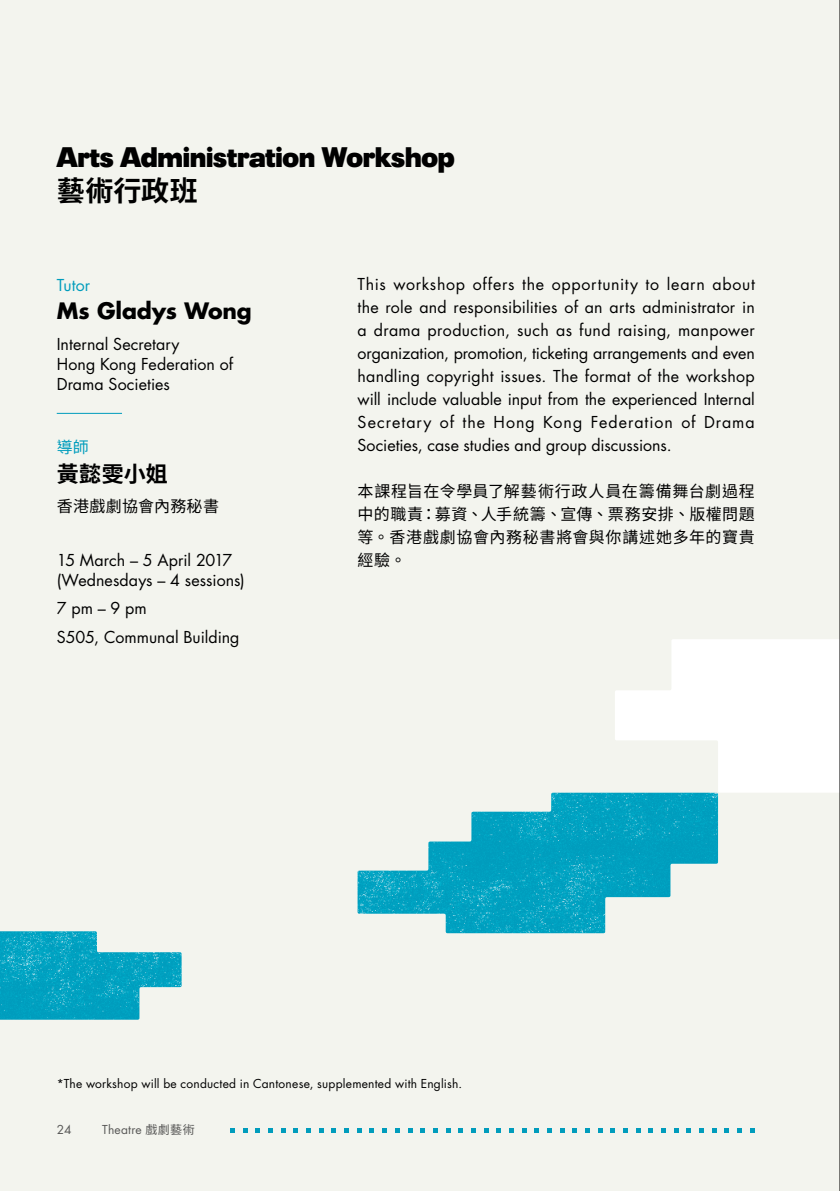
<style>
.page{position:relative;width:840px;height:1191px;background:#fff}
.page>*{position:absolute;margin:0;border:0;box-sizing:border-box;transform-origin:0 0}
.t1{font:900 28px "Plak";color:#000}
.t2{font:700 28px "Noto Sans CJ Ktc";letter-spacing:.01em;color:#000}
.t3{font:700 22px "Futura";letter-spacing:-.005em;color:#000}
.t4{font:700 22px "Noto Sans CJ Ktc";letter-spacing:.015em;color:#000}
.t5{font:16px/23px "Futura";color:#000}
.t6{font:16px/23px "Noto Sans CJ Ktc";letter-spacing:.035em;color:#000;text-align:justify}
.t7{font:16px "Noto Sans CJ Ktc";letter-spacing:.015em;color:#000}
.t8{font:16px "Futura";letter-spacing:.005em;color:#009cbc}
.t9{font:16px "Noto Sans CJ Ktc";color:#009cbc}
.t10{font:12px "Futura";letter-spacing:.02em;color:#000}
.t11{font:12px "Futura";letter-spacing:.02em;color:#575756}
.s1{font-family:"Noto Sans CJ Ktc"}
</style>
<div class="page">
<div style="left:0;top:0;width:839px;height:1191px;background:#f3f4ee"></div>
<svg style="left:230px;top:1128px;width:5px;height:5px"></svg>
<svg style="left:243px;top:1128px;width:4px;height:5px"></svg>
<svg style="left:255px;top:1128px;width:5px;height:5px"></svg>
<svg style="left:268px;top:1128px;width:5px;height:5px"></svg>
<svg style="left:281px;top:1128px;width:4px;height:5px"></svg>
<svg style="left:293px;top:1128px;width:5px;height:5px"></svg>
<svg style="left:306px;top:1128px;width:5px;height:5px"></svg>
<svg style="left:319px;top:1128px;width:4px;height:5px"></svg>
<svg style="left:331px;top:1128px;width:5px;height:5px"></svg>
<svg style="left:344px;top:1128px;width:5px;height:5px"></svg>
<svg style="left:357px;top:1128px;width:4px;height:5px"></svg>
<svg style="left:369px;top:1128px;width:5px;height:5px"></svg>
<svg style="left:382px;top:1128px;width:5px;height:5px"></svg>
<svg style="left:395px;top:1128px;width:4px;height:5px"></svg>
<svg style="left:408px;top:1128px;width:4px;height:5px"></svg>
<svg style="left:420px;top:1128px;width:5px;height:5px"></svg>
<svg style="left:433px;top:1128px;width:4px;height:5px"></svg>
<svg style="left:446px;top:1128px;width:4px;height:5px"></svg>
<svg style="left:458px;top:1128px;width:5px;height:5px"></svg>
<svg style="left:471px;top:1128px;width:4px;height:5px"></svg>
<svg style="left:484px;top:1128px;width:4px;height:5px"></svg>
<svg style="left:496px;top:1128px;width:5px;height:5px"></svg>
<svg style="left:509px;top:1128px;width:4px;height:5px"></svg>
<svg style="left:522px;top:1128px;width:4px;height:5px"></svg>
<svg style="left:534px;top:1128px;width:5px;height:5px"></svg>
<svg style="left:547px;top:1128px;width:4px;height:5px"></svg>
<svg style="left:560px;top:1128px;width:4px;height:5px"></svg>
<svg style="left:572px;top:1128px;width:5px;height:5px"></svg>
<svg style="left:585px;top:1128px;width:4px;height:5px"></svg>
<svg style="left:598px;top:1128px;width:4px;height:5px"></svg>
<svg style="left:610px;top:1128px;width:5px;height:5px"></svg>
<svg style="left:623px;top:1128px;width:4px;height:5px"></svg>
<svg style="left:636px;top:1128px;width:4px;height:5px"></svg>
<svg style="left:648px;top:1128px;width:4px;height:5px"></svg>
<svg style="left:661px;top:1128px;width:4px;height:5px"></svg>
<svg style="left:674px;top:1128px;width:4px;height:5px"></svg>
<svg style="left:686px;top:1128px;width:4px;height:5px"></svg>
<svg style="left:699px;top:1128px;width:4px;height:5px"></svg>
<svg style="left:712px;top:1128px;width:4px;height:5px"></svg>
<svg style="left:724px;top:1128px;width:4px;height:5px"></svg>
<svg style="left:737px;top:1128px;width:4px;height:5px"></svg>
<svg style="left:750px;top:1128px;width:4px;height:5px"></svg>
<svg style="left:615px;top:639px;width:224px;height:153px"></svg>
<hr style="left:57px;top:413px;width:65px;height:1px;background:#009cbc">
<img style="left:357px;top:792px;width:360px;height:141px">
<img style="left:0;top:931px;width:181px;height:88px">
<hr style="left:839px;top:0;width:1px;height:1191px;background:#000">
<h1 class="t1" style="left:57px;top:140px;width:399px">Arts Administration Workshop</h1>
<h1 class="t2" style="left:57px;top:175px;width:142px">藝術行政班</h1>
<p class="t8" style="left:57px;top:274px;width:35px">Tutor</p>
<h2 class="t3" style="left:57px;top:296px;width:196px">Ms Gladys Wong</h2>
<p class="t5" style="left:57px;top:333px;width:178px;line-height:20px">Internal Secretary<br>Hong Kong Federation of<br>Drama Societies</p>
<p class="t9" style="left:57px;top:438px;width:34px">導師</p>
<h2 class="t4" style="left:57px;top:461px;width:113px">黃懿雯小姐</h2>
<p class="t7" style="left:57px;top:497px;width:164px">香港戲劇協會內務秘書</p>
<p class="t5" style="left:57px;top:549px;width:189px;line-height:20px">15 March – 5 April 2017 (Wednesdays – 4 sessions)</p>
<p class="t5" style="left:57px;top:593px;width:184px;line-height:28.6px">7 pm – 9 pm<br>S505, Communal Building</p>
<p class="t5" style="left:357px;top:272px;width:398px;text-align:justify">This workshop offers the opportunity to learn about the role and responsibilities of an arts administrator in a drama production, such as fund raising, manpower organization, promotion, ticketing arrangements and even handling copyright issues. The format of the workshop will include valuable input from the experienced Internal Secretary of the Hong Kong Federation of Drama Societies, case studies and group discussions.</p>
<p class="t6" style="left:357px;top:480px;width:398px">本課程旨在令學員了解藝術行政人員在籌備舞台劇過程中的職責：募資、人手統籌、宣傳、票務安排、版權問題等。香港戲劇協會內務秘書將會與你講述她多年的寶貴經驗。</p>
<p class="t10" style="left:57px;top:1075px;width:406px">*The workshop will be conducted in Cantonese, supplemented with English.</p>
<p class="t11" style="left:57px;top:1121px;width:16px">24</p>
<p class="t11" style="left:102px;top:1121px;width:94px">Theatre <span class="s1">戲劇藝術</span></p>
</div>
